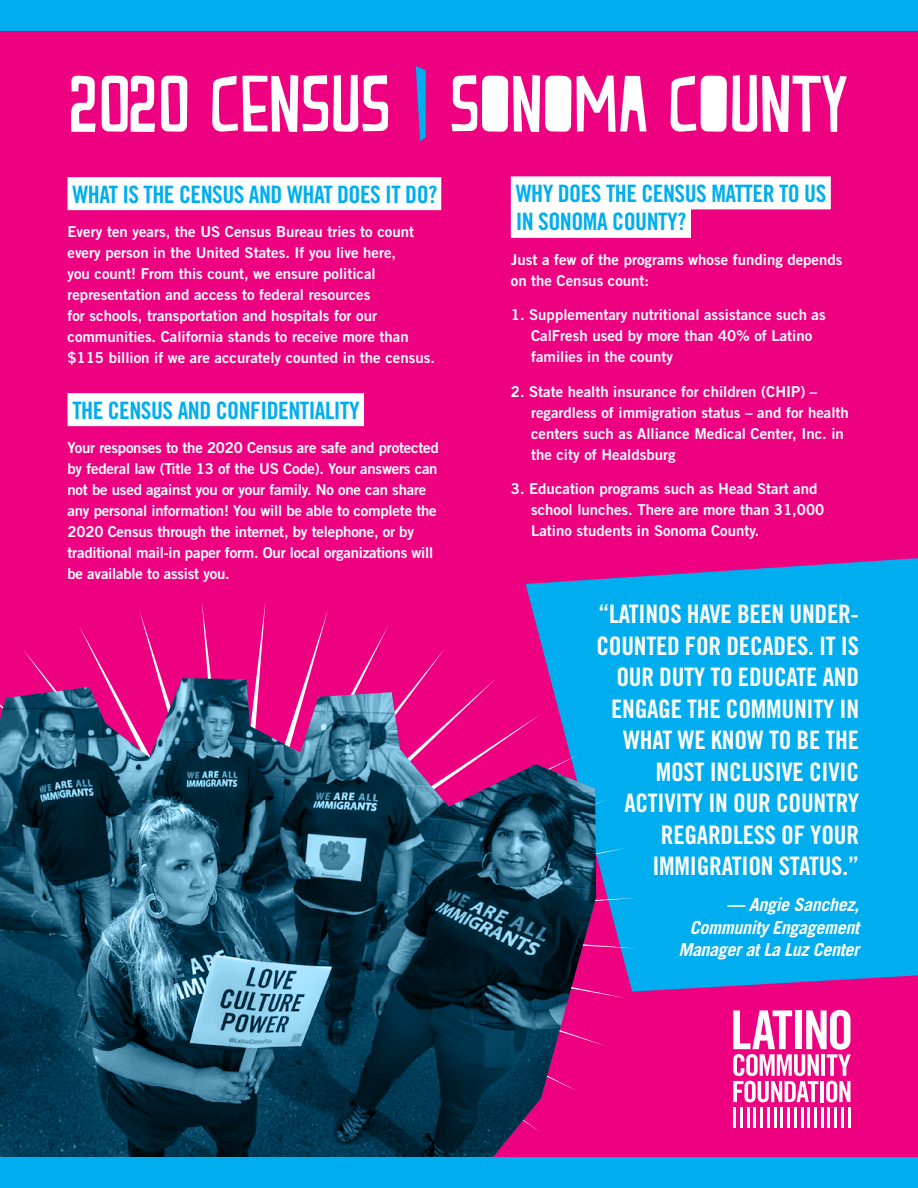
<style>
.page{position:relative;width:918px;height:1188px;background:#ed0181}
.page>*{position:absolute;margin:0;border:0;box-sizing:border-box;transform-origin:0 0}
.t1{font:79.5px "Peach Milk";color:#fff}
.t2{font:25.5px/31.5px "Trade Gothic LT Std Bd Cn 20";letter-spacing:-.01em;color:#fff;text-align:right}
.t3{font:24px/28.5px "Trade Gothic LT Std Bd Cn 20";letter-spacing:-.02em;color:#00aeef}
.t4{font:italic 700 18px/22.5px "Trade Gothic LT Std";letter-spacing:-.02em;color:#fff;text-align:right}
.t5{font:15px/21px "Trade Gothic LT Std Bd 2";color:#fff}
</style>
<div class="page">
<div style="left:526px;top:558px;width:392px;height:434px;background:#00aeef"></div>
<svg style="left:23px;top:601px;width:615px;height:557px"></svg>
<div style="left:0;top:0;width:918px;height:30px;background:#00aeef"></div>
<div style="left:68px;top:177px;width:373px;height:33px;background:#fff"></div>
<div style="left:68px;top:393px;width:296px;height:33px;background:#fff"></div>
<hr style="left:733px;top:1107px;width:3px;height:21px;background:#fff">
<hr style="left:740px;top:1107px;width:3px;height:21px;background:#fff">
<hr style="left:747px;top:1107px;width:2px;height:21px;background:#fff">
<hr style="left:754px;top:1107px;width:2px;height:21px;background:#fff">
<hr style="left:760px;top:1107px;width:3px;height:21px;background:#fff">
<hr style="left:767px;top:1107px;width:3px;height:21px;background:#fff">
<hr style="left:774px;top:1107px;width:2px;height:21px;background:#fff">
<hr style="left:780px;top:1107px;width:3px;height:21px;background:#fff">
<hr style="left:787px;top:1107px;width:3px;height:21px;background:#fff">
<hr style="left:794px;top:1107px;width:3px;height:21px;background:#fff">
<hr style="left:801px;top:1107px;width:2px;height:21px;background:#fff">
<hr style="left:807px;top:1107px;width:3px;height:21px;background:#fff">
<hr style="left:814px;top:1107px;width:3px;height:21px;background:#fff">
<hr style="left:821px;top:1107px;width:3px;height:21px;background:#fff">
<hr style="left:828px;top:1107px;width:2px;height:21px;background:#fff">
<hr style="left:834px;top:1107px;width:3px;height:21px;background:#fff">
<hr style="left:841px;top:1107px;width:3px;height:21px;background:#fff">
<hr style="left:848px;top:1107px;width:2px;height:21px;background:#fff">
<svg style="left:733px;top:1010px;width:117px;height:92px"></svg>
<div style="left:511px;top:176px;width:320px;height:33px;background:#fff"></div>
<div style="left:511px;top:205px;width:180px;height:33px;background:#fff"></div>
<svg style="left:0;top:678px;width:596px;height:480px;background:#38476b"></svg>
<div style="left:0;top:1158px;width:918px;height:30px;background:#00aeef"></div>
<svg style="left:416px;top:66px;width:10px;height:75px"></svg>
<h1 class="t1" style="left:71px;top:58px;width:778px">2020 CENSUS SONOMA COUNTY</h1>
<h3 class="t3" style="left:72px;top:180px;width:367px">WHAT IS THE CENSUS AND WHAT DOES IT DO?</h3>
<p class="t5" style="left:68px;top:221px;width:369px">Every ten years, the US Census Bureau tries to count every person in the United States. If you live here,<br>you count! From this count, we ensure political representation and access to federal resources<br>for schools, transportation and hospitals for our communities. California stands to receive more than $115 billion if we are accurately counted in the census.</p>
<h3 class="t3" style="left:72px;top:396px;width:289px">THE CENSUS AND CONFIDENTIALITY</h3>
<p class="t5" style="left:68px;top:437px;width:373px">Your responses to the 2020 Census are safe and protected by federal law (Title 13 of the US Code). Your answers can not be used against you or your family. No one can share any personal information! You will be able to complete the 2020 Census through the internet, by telephone, or by traditional mail-in paper form. Our local organizations will be available to assist you.</p>
<h3 class="t3" style="left:516px;top:179px;width:312px">WHY DOES THE CENSUS MATTER TO US<br>IN SONOMA COUNTY?</h3>
<p class="t5" style="left:511px;top:249px;width:333px">Just a few of the programs whose funding depends on the Census count:</p>
<p class="t5" style="left:531px;top:304px;width:296px;text-indent:-20px">1. Supplementary nutritional assistance such as<br>CalFresh used by more than 40% of Latino families in the county</p>
<p class="t5" style="left:531px;top:381px;width:319px;text-indent:-20px">2. State health insurance for children (CHIP) – regardless of immigration status – and for health centers such as Alliance Medical Center, Inc. in the city of Healdsburg</p>
<p class="t5" style="left:531px;top:478px;width:295px;text-indent:-20px">3. Education programs such as Head Start and school lunches. There are more than 31,000<br>Latino students in Sonoma County.</p>
<h2 class="t2" style="left:596px;top:598px;width:264px">“LATINOS HAVE BEEN UNDER-<br>COUNTED FOR DECADES. IT IS<br>OUR DUTY TO EDUCATE AND<br>ENGAGE THE COMMUNITY IN<br>WHAT WE KNOW TO BE THE<br>MOST INCLUSIVE CIVIC<br>ACTIVITY IN OUR COUNTRY<br>REGARDLESS OF YOUR<br>IMMIGRATION STATUS.”</h2>
<p class="t4" style="left:678px;top:894px;width:182px">— Angie Sanchez,<br>Community Engagement<br>Manager at La Luz Center</p>
</div>
